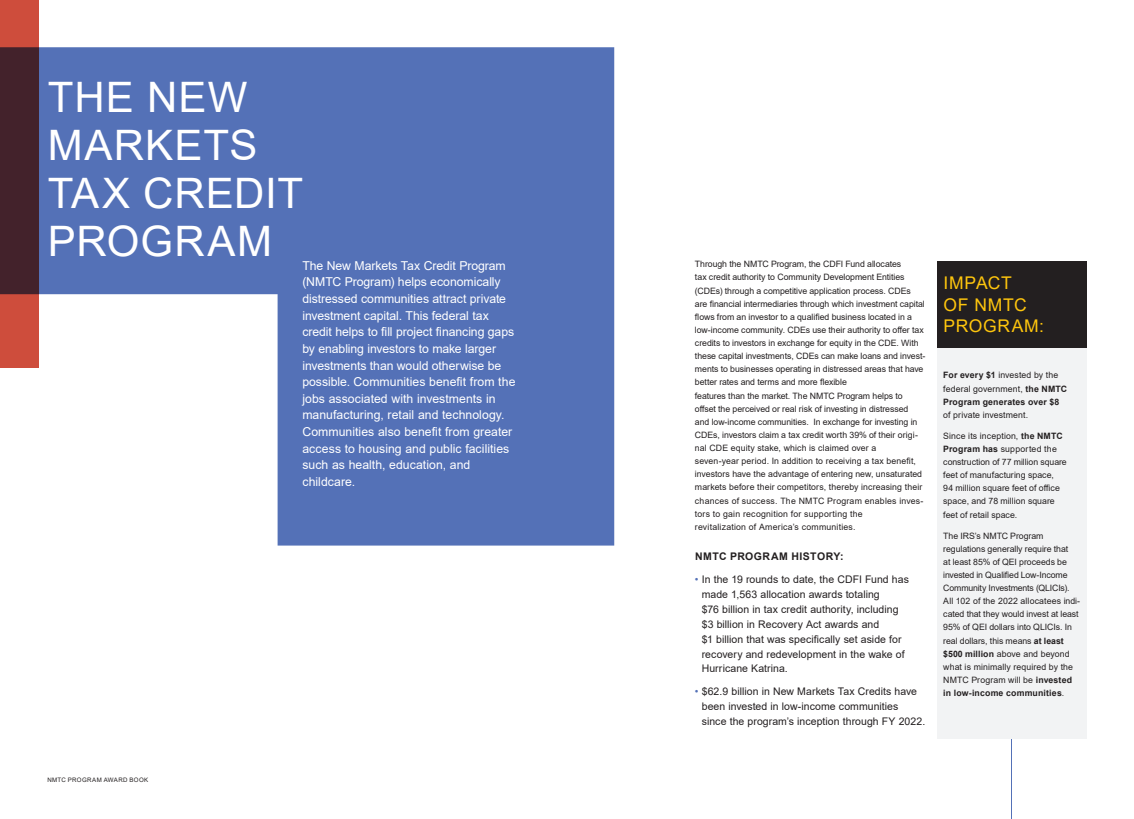
<style>
.page{position:relative;width:1134px;height:819px;background:#fff}
.page>*{position:absolute;margin:0;border:0;box-sizing:border-box;transform-origin:0 0}
.t1{font:42px/48.1px "Arial";letter-spacing:.025em;color:#fff}
.t2{font:17.5px/21.9px "Arial";letter-spacing:.04em;color:#fec50d}
.t3{font:12.25px/16.6px "Arial";color:#fff}
.t4{font:10.5px/14.9px "Arial";letter-spacing:.005em;color:#231f20}
.t5{font:700 10.5px "Arial";letter-spacing:.045em;color:#231f20}
.t6{font:8.75px/13.1px "Arial";letter-spacing:-.005em;color:#231f20}
.t7{font:6.12px "Arial";letter-spacing:.055em;color:#231f20}
.s1{color:#5471b7}
.s2{font-weight:700}
</style>
<div class="page">
<hr style="left:1011px;top:733px;width:1px;height:86px;background:#5471b7">
<div style="left:937px;top:348px;width:150px;height:390px;background:#f2f3f4"></div>
<div style="left:937px;top:261px;width:150px;height:87px;background:#231f20"></div>
<svg style="left:39px;top:47px;width:575px;height:499px;fill:#5471b7"></svg>
<svg style="left:0;top:0;width:39px;height:368px;background:#703030"></svg>
<p class="t1" style="left:48px;top:73px;width:257px">THE NEW<br>MARKETS<br>TAX CREDIT<br>PROGRAM</p>
<p class="t7" style="left:47px;top:776px;width:102px">NMTC PROGRAM AWARD BOOK</p>
<p class="t3" style="left:302px;top:257px;width:215px">The New Markets Tax Credit Program (NMTC Program) helps economically distressed communities attract private investment capital. This federal tax credit helps to fill project financing gaps by enabling investors to make larger investments than would otherwise be possible. Communities benefit from the jobs associated with investments in manufacturing, retail and technology.<br>Communities also benefit from greater access to housing and public facilities such as health, education, and childcare.</p>
<p class="t6" style="left:695px;top:258px;width:232px">Through the NMTC Program, the CDFI Fund allocates<br>tax credit authority to Community Development Entities (CDEs) through a competitive application process. CDEs are financial intermediaries through which investment capital flows from an investor to a qualified business located in a low-income community. CDEs use their authority to offer tax credits to investors in exchange for equity in the CDE. With these capital investments, CDEs can make loans and invest&shy;ments to businesses operating in distressed areas that have better rates and terms and more flexible<br>features than the market. The NMTC Program helps to offset the perceived or real risk of investing in distressed<br>and low-income communities. In exchange for investing in CDEs, investors claim a tax credit worth 39% of their origi&shy;nal CDE equity stake, which is claimed over a<br>seven-year period. In addition to receiving a tax benefit, investors have the advantage of entering new, unsaturated markets before their competitors, thereby increasing their chances of success. The NMTC Program enables inves&shy;tors to gain recognition for supporting the<br>revitalization of America’s communities.</p>
<p class="t5" style="left:695px;top:549px;width:150px">NMTC PROGRAM HISTORY:</p>
<p class="t4" style="left:702px;top:572px;width:209px;text-indent:-7px"><span class="s1">•</span> In the 19 rounds to date, the CDFI Fund has made 1,563 allocation awards totaling<br>$76 billion in tax credit authority, including $3 billion in Recovery Act awards and<br>$1 billion that was specifically set aside for recovery and redevelopment in the wake of Hurricane Katrina.</p>
<p class="t4" style="left:702px;top:684px;width:225px;text-indent:-7px"><span class="s1">•</span> $62.9 billion in New Markets Tax Credits have been invested in low-income communities since the program’s inception through FY 2022.</p>
<p class="t2" style="left:944px;top:271px;width:102px">IMPACT<br>OF NMTC<br>PROGRAM:</p>
<p class="t6" style="left:943px;top:369px;width:125px"><span class="s2">For every $1</span> invested by the federal government, <span class="s2">the NMTC<br>Program generates over $8 </span>of private investment.</p>
<p class="t6" style="left:943px;top:429px;width:125px">Since its inception, <span class="s2">the NMTC<br>Program has</span> supported the construction of 77 million square feet of manufacturing space,<br>94 million square feet of office space, and 78 million square feet of retail space.</p>
<p class="t6" style="left:943px;top:529px;width:138px">The IRS’s NMTC Program regulations generally require that<br>at least 85% of QEI proceeds be invested in Qualified Low-Income<br>Community Investments (QLICIs).<br>All 102 of the 2022 allocatees indi&shy;cated that they would invest at least<br>95% of QEI dollars into QLICIs. In real dollars, this means <span class="s2">at least $500 million</span> above and beyond what is minimally required by the<br>NMTC Program will be <span class="s2">invested in low-income communities</span>.</p>
</div>
